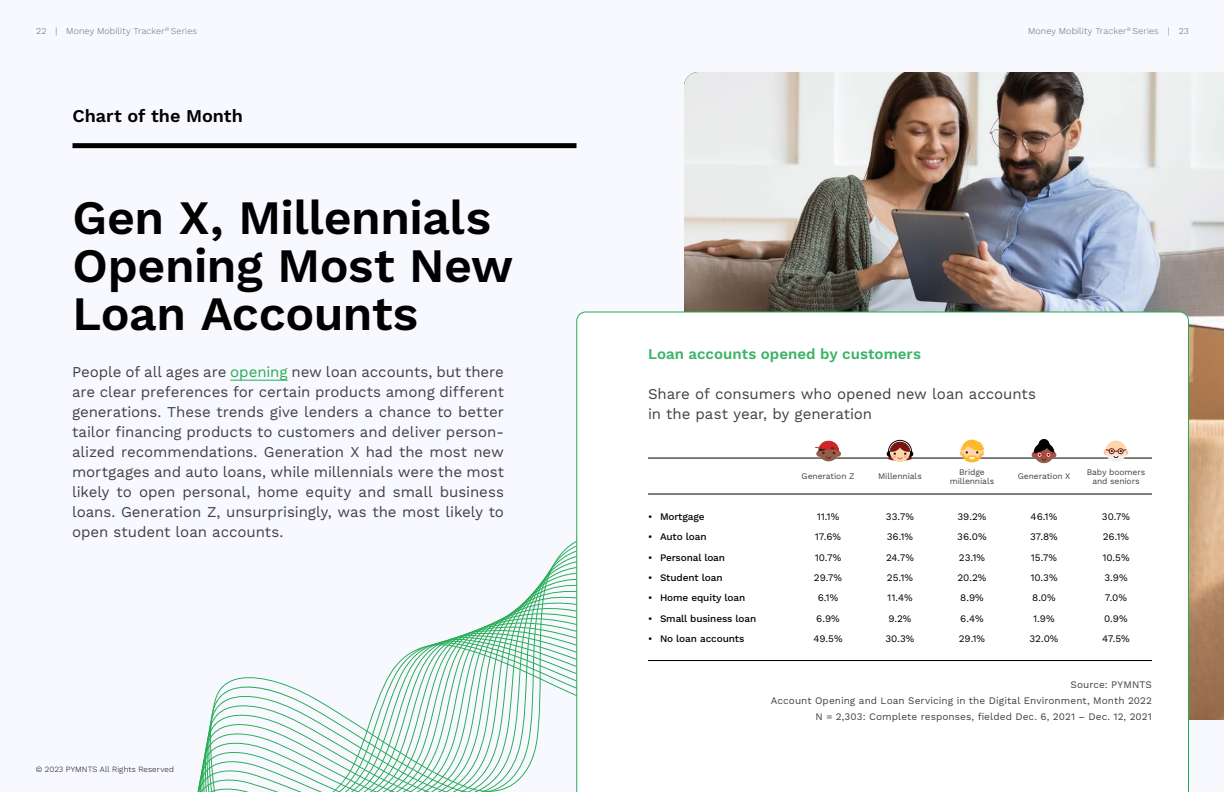
<style>
.page{position:relative;width:1224px;height:792px;background:#f8f8ff}
.page>*{position:absolute;margin:0;border:0;box-sizing:border-box;transform-origin:0 0}
.t1{font:600 48px/48px "Work Sans";letter-spacing:-.01em;color:#000}
.t2{font:600 18px "Work Sans";color:#000}
.t3{font:15px/20px "Work Sans";letter-spacing:-.005em;color:#414042;text-align:justify}
.t4{font:600 15px "Work Sans";color:#3bb466}
.t5{font:10px/20.4px "Work Sans";color:#000}
.t6{font:10px/16px "Work Sans";letter-spacing:.005em;color:#414042;text-align:right}
.t7{font:500 10px "Work Sans";letter-spacing:-.01em;color:#000}
.t8{font:300 9px "Work Sans";letter-spacing:.01em;color:#646769}
.t9{font:8.5px/9px "Work Sans";letter-spacing:-.01em;color:#414042;text-align:center}
.t10{font:300 8px "Work Sans";letter-spacing:.015em;color:#000}
.s1{color:#636466}
.s2{color:#6d6e71}
.s3{color:#25ac55}
</style>
<div class="page">
<svg style="left:197px;top:311px;width:487px;height:481px"></svg>
<div style="left:72px;top:143px;width:505px;height:5px;background:#000"></div>
<img style="left:684px;top:72px;width:540px;height:648px">
<svg style="left:577px;top:312px;width:612px;height:480px"></svg>
<hr style="left:230px;top:380px;width:58px;height:1px;background:#25ac55">
<hr style="left:648px;top:458px;width:504px;height:1px;background:#000">
<hr style="left:648px;top:494px;width:504px;height:1px;background:#000">
<hr style="left:648px;top:660px;width:504px;height:1px;background:#000">
<div style="left:819px;top:441px;width:20px;height:20px;background:#945c4a;border-radius:50%"></div>
<svg style="left:814px;top:441px;width:27px;height:18px"></svg>
<svg style="left:887px;top:440px;width:26px;height:21px"></svg>
<svg style="left:960px;top:440px;width:24px;height:22px"></svg>
<div style="left:1039px;top:439px;width:10px;height:11px;background:#000;border-radius:50%"></div>
<div style="left:1034px;top:443px;width:20px;height:20px;background:#945c4a;border-radius:50%"></div>
<svg style="left:1032px;top:443px;width:24px;height:18px"></svg>
<div style="left:1106px;top:440px;width:20px;height:21px;background:#ffd6ab;border-radius:50%"></div>
<svg style="left:1104px;top:448px;width:24px;height:14px"></svg>
<p class="t8" style="left:36px;top:26px;width:162px"><span class="s1">22 |</span> Money Mobility <span class="s2">Tracker</span><sup>®</sup> <span class="s2">Series</span></p>
<p class="t8" style="left:1028px;top:26px;width:162px">Money Mobility <span class="s2">Tracker</span><sup>®</sup> <span class="s2">Series</span> <span class="s1">| 23</span></p>
<p class="t2" style="left:72px;top:105px;width:172px">Chart of the Month</p>
<h1 class="t1" style="left:72px;top:196px;width:443px">Gen X, Millennials<br>Opening Most New<br>Loan Accounts</h1>
<p class="t3" style="left:72px;top:363px;width:434px">People of all ages are <span class="s3">opening</span> new loan accounts, but there are clear preferences for certain products among different generations. These trends give lenders a chance to better tailor financing products to customers and deliver person&shy;alized recommendations. Generation X had the most new mortgages and auto loans, while millennials were the most likely to open personal, home equity and small business loans. Generation Z, unsurprisingly, was the most likely to open student loan accounts.</p>
<p class="t10" style="left:36px;top:765px;width:140px">© 2023 PYMNTS All Rights Reserved</p>
<p class="t4" style="left:648px;top:345px;width:274px">Loan accounts opened by customers</p>
<p class="t3" style="left:648px;top:384px;width:390px">Share of consumers who opened new loan accounts in the past year, by generation</p>
<p class="t7" style="left:648px;top:510px;width:58px">• Mortgage</p>
<p class="t7" style="left:648px;top:531px;width:60px">• Auto loan</p>
<p class="t7" style="left:648px;top:551px;width:79px">• Personal loan</p>
<p class="t7" style="left:648px;top:572px;width:76px">• Student loan</p>
<p class="t7" style="left:648px;top:592px;width:99px">• Home equity loan</p>
<p class="t7" style="left:648px;top:612px;width:110px">• Small business loan</p>
<p class="t7" style="left:648px;top:633px;width:98px">• No loan accounts</p>
<p class="t9" style="left:802px;top:472px;width:54px">Generation Z</p>
<p class="t5" style="left:813px;top:507px;width:31px;text-align:center">11.1%<br>17.6%<br>10.7%<br>29.7%<br>6.1%<br>6.9%<br>49.5%</p>
<p class="t9" style="left:878px;top:472px;width:45px">Millennials</p>
<p class="t5" style="left:885px;top:507px;width:30px">33.7%<br>36.1%<br>24.7%<br>25.1%<br>11.4%<br>9.2%<br>30.3%</p>
<p class="t9" style="left:950px;top:468px;width:46px">Bridge millennials</p>
<p class="t5" style="left:957px;top:507px;width:31px">39.2%<br>36.0%<br>23.1%<br>20.2%<br>8.9%<br>6.4%<br>29.1%</p>
<p class="t9" style="left:1018px;top:472px;width:54px">Generation X</p>
<p class="t5" style="left:1030px;top:507px;width:30px;text-align:center">46.1%<br>37.8%<br>15.7%<br>10.3%<br>8.0%<br>1.9%<br>32.0%</p>
<p class="t9" style="left:1087px;top:468px;width:60px">Baby boomers and seniors</p>
<p class="t5" style="left:1102px;top:507px;width:30px">30.7%<br>26.1%<br>10.5%<br>3.9%<br>7.0%<br>0.9%<br>47.5%</p>
<p class="t6" style="left:771px;top:677px;width:383px">Source: PYMNTS<br>Account Opening and Loan Servicing in the Digital Environment, Month 2022<br>N = 2,303: Complete responses, fielded Dec. 6, 2021 – Dec. 12, 2021</p>
</div>
